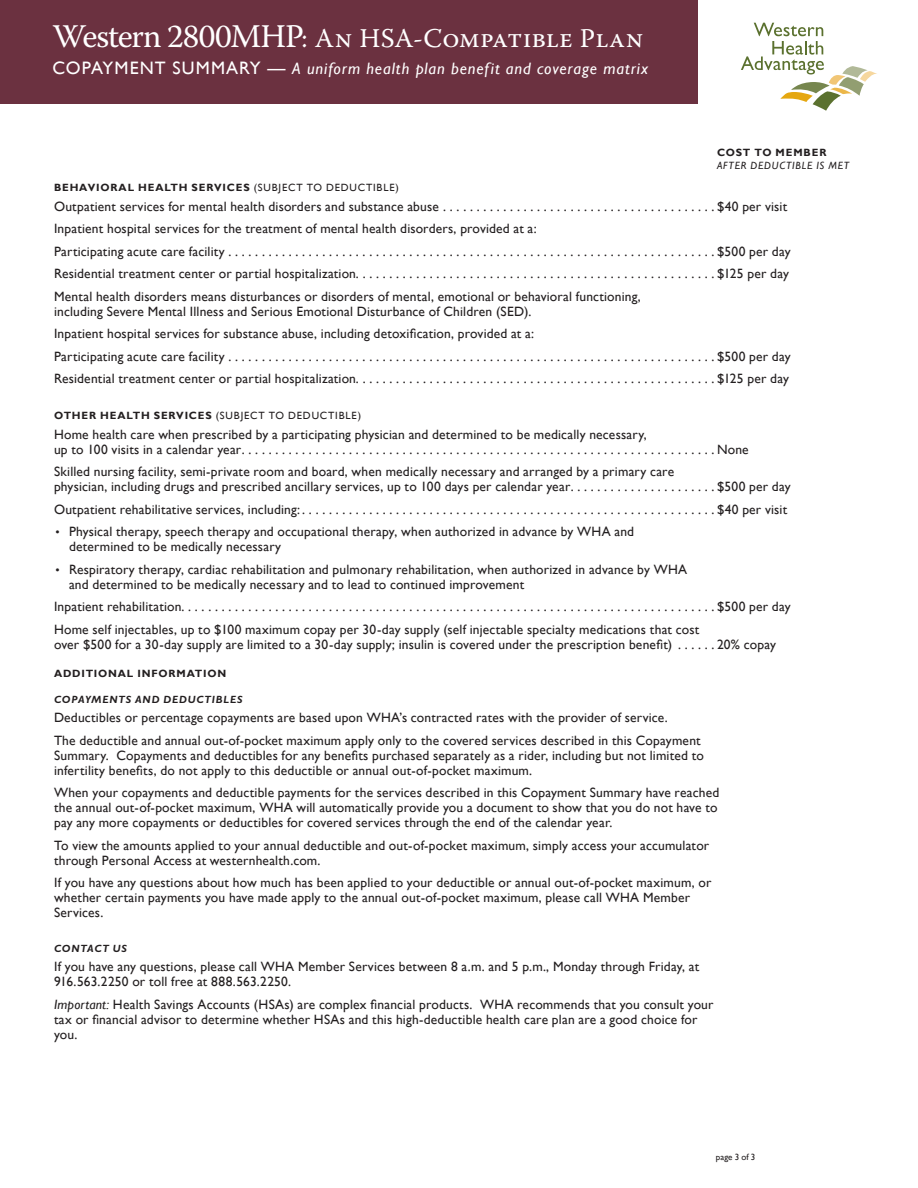
<style>
.page{position:relative;width:918px;height:1188px;background:#fff}
.page>*{position:absolute;margin:0;border:0;box-sizing:border-box;transform-origin:0 0}
.t1{font:27px "Warnock Pro";letter-spacing:.01em;color:#fff}
.t2{font:italic 16.5px "Gill Sans";letter-spacing:.055em;color:#fff}
.TEXT{font:13.5px/15px "Gill Sans";letter-spacing:.015em;color:#231f20}
.Body_Block{font:13.5px/15px "Gill Sans";letter-spacing:.015em;color:#231f20}
.HEADLINE{font:700 10.5px "Gill Sans";letter-spacing:.08em;color:#231f20}
.t3{font:10.5px "Gill Sans";letter-spacing:.08em;color:#231f20}
.SUBHEAD{font:italic 700 10.5px "Gill Sans Std";letter-spacing:.075em;color:#231f20}
.t4{font:italic 10.5px/13.5px "Gill Sans";letter-spacing:.08em;color:#231f20}
.t5{font:9px "Gill Sans";letter-spacing:.005em;color:#231f20}
.s1{font-size:33px}
.s2{font-style:normal;font-size:18px}
.s3{font-weight:700;font-style:normal}
.s4{font-weight:400}
.s5{font-weight:700}
.s6{font-size:12px}
.s7{font-style:italic}
</style>
<div class="page">
<div style="left:0;top:0;width:698px;height:104px;background:#6b3140"></div>
<svg style="left:741px;top:23px;width:136px;height:88px"></svg>
<p class="t1" style="left:52px;top:22px;width:592px"><span class="s1">Western 2800MHP</span>: An HSA-Compatible Plan</p>
<p class="t2" style="left:52px;top:59px;width:597px"><span class="s2">COPAYMENT SUMMARY —</span> A uniform health plan benefit and coverage matrix</p>
<p class="t4" style="left:717px;top:146px;width:134px"><span class="s3">COST TO MEMBER<br></span>AFTER DEDUCTIBLE IS MET</p>
<p class="HEADLINE" style="left:54px;top:181px;width:346px">BEHAVIORAL HEALTH SERVICES <span class="s4">(SUBJECT TO DEDUCTIBLE)</span></p>
<p class="TEXT" style="left:54px;top:199px;width:735px">Outpatient services for mental health disorders and substance abuse . . . . . . . . . . . . . . . . . . . . . . . . . . . . . . . . . . . . . . . . $40 per visit</p>
<p class="TEXT" style="left:54px;top:221px;width:484px">Inpatient hospital services for the treatment of mental health disorders, provided at a:</p>
<p class="TEXT" style="left:54px;top:244px;width:738px">Participating acute care facility . . . . . . . . . . . . . . . . . . . . . . . . . . . . . . . . . . . . . . . . . . . . . . . . . . . . . . . . . . . . . . . . . . . . . . . . $500 per day</p>
<p class="TEXT" style="left:54px;top:266px;width:736px">Residential treatment center or partial hospitalization......................................................$125 per day</p>
<p class="Body_Block" style="left:54px;top:289px;width:588px">Mental health disorders means disturbances or disorders of mental, emotional or behavioral functioning, including Severe Mental Illness and Serious Emotional Disturbance of Children (SED).</p>
<p class="TEXT" style="left:54px;top:326px;width:482px">Inpatient hospital services for substance abuse, including detoxification, provided at a:</p>
<p class="TEXT" style="left:54px;top:349px;width:738px">Participating acute care facility . . . . . . . . . . . . . . . . . . . . . . . . . . . . . . . . . . . . . . . . . . . . . . . . . . . . . . . . . . . . . . . . . . . . . . . . $500 per day</p>
<p class="TEXT" style="left:54px;top:371px;width:736px">Residential treatment center or partial hospitalization......................................................$125 per day</p>
<p class="t3" style="left:54px;top:409px;width:309px"><span class="s5">OTHER HEALTH SERVICES</span> (SUBJECT TO DEDUCTIBLE)</p>
<p class="TEXT" style="left:54px;top:427px;width:696px">Home health care when prescribed by a participating physician and determined to be medically necessary,<br>up to 100 visits in a calendar year . . . . . . . . . . . . . . . . . . . . . . . . . . . . . . . . . . . . . . . . . . . . . . . . . . . . . . . . . . . . . . . . . . . . . . None</p>
<p class="TEXT" style="left:54px;top:464px;width:738px">Skilled nursing facility, semi-private room and board, when medically necessary and arranged by a primary care<br>physician, including drugs and prescribed ancillary services, up to 100 days per calendar year . . . . . . . . . . . . . . . . . . . . . $500 per day</p>
<p class="TEXT" style="left:54px;top:502px;width:735px">Outpatient rehabilitative services, including: . . . . . . . . . . . . . . . . . . . . . . . . . . . . . . . . . . . . . . . . . . . . . . . . . . . . . . . . . . . . . $40 per visit</p>
<p class="TEXT" style="left:69px;top:524px;width:567px;text-indent:-14px"><span class="s6">•</span> Physical therapy, speech therapy and occupational therapy, when authorized in advance by WHA and determined to be medically necessary</p>
<p class="TEXT" style="left:69px;top:562px;width:620px;text-indent:-14px"><span class="s6">•</span> Respiratory therapy, cardiac rehabilitation and pulmonary rehabilitation, when authorized in advance by WHA and determined to be medically necessary and to lead to continued improvement</p>
<p class="TEXT" style="left:54px;top:599px;width:738px">Inpatient rehabilitation................................................................................$500 per day</p>
<p class="TEXT" style="left:54px;top:622px;width:724px">Home self injectables, up to $100 maximum copay per 30-day supply (self injectable specialty medications that cost<br>over $500 for a 30-day supply are limited to a 30-day supply; insulin is covered under the prescription benefit) . . . . . 20% copay</p>
<p class="HEADLINE" style="left:54px;top:667px;width:174px">ADDITIONAL INFORMATION</p>
<p class="SUBHEAD" style="left:54px;top:693px;width:190px">COPAYMENTS AND DEDUCTIBLES</p>
<p class="TEXT" style="left:54px;top:710px;width:614px">Deductibles or percentage copayments are based upon WHA’s contracted rates with the provider of service.</p>
<p class="TEXT" style="left:54px;top:733px;width:651px">The deductible and annual out-of-pocket maximum apply only to the covered services described in this Copayment<br>Summary. Copayments and deductibles for any benefits purchased separately as a rider, including but not limited to infertility benefits, do not apply to this deductible or annual out-of-pocket maximum.</p>
<p class="TEXT" style="left:54px;top:785px;width:667px">When your copayments and deductible payments for the services described in this Copayment Summary have reached the annual out-of-pocket maximum, WHA will automatically provide you a document to show that you do not have to pay any more copayments or deductibles for covered services through the end of the calendar year.</p>
<p class="TEXT" style="left:54px;top:838px;width:657px">To view the amounts applied to your annual deductible and out-of-pocket maximum, simply access your accumulator through Personal Access at westernhealth.com.</p>
<p class="TEXT" style="left:54px;top:875px;width:659px">If you have any questions about how much has been applied to your deductible or annual out-of-pocket maximum, or whether certain payments you have made apply to the annual out-of-pocket maximum, please call WHA Member<br>Services.</p>
<p class="SUBHEAD" style="left:54px;top:942px;width:75px">CONTACT US</p>
<p class="TEXT" style="left:54px;top:959px;width:647px">If you have any questions, please call WHA Member Services between 8 a.m. and 5 p.m., Monday through Friday, at<br>916.563.2250 or toll free at 888.563.2250.</p>
<p class="TEXT" style="left:54px;top:997px;width:661px"><span class="s7">Important:</span> Health Savings Accounts (HSAs) are complex financial products. WHA recommends that you consult your tax or financial advisor to determine whether HSAs and this high-deductible health care plan are a good choice for you.</p>
<p class="t5" style="left:716px;top:1152px;width:41px">page 3 of 3</p>
</div>
